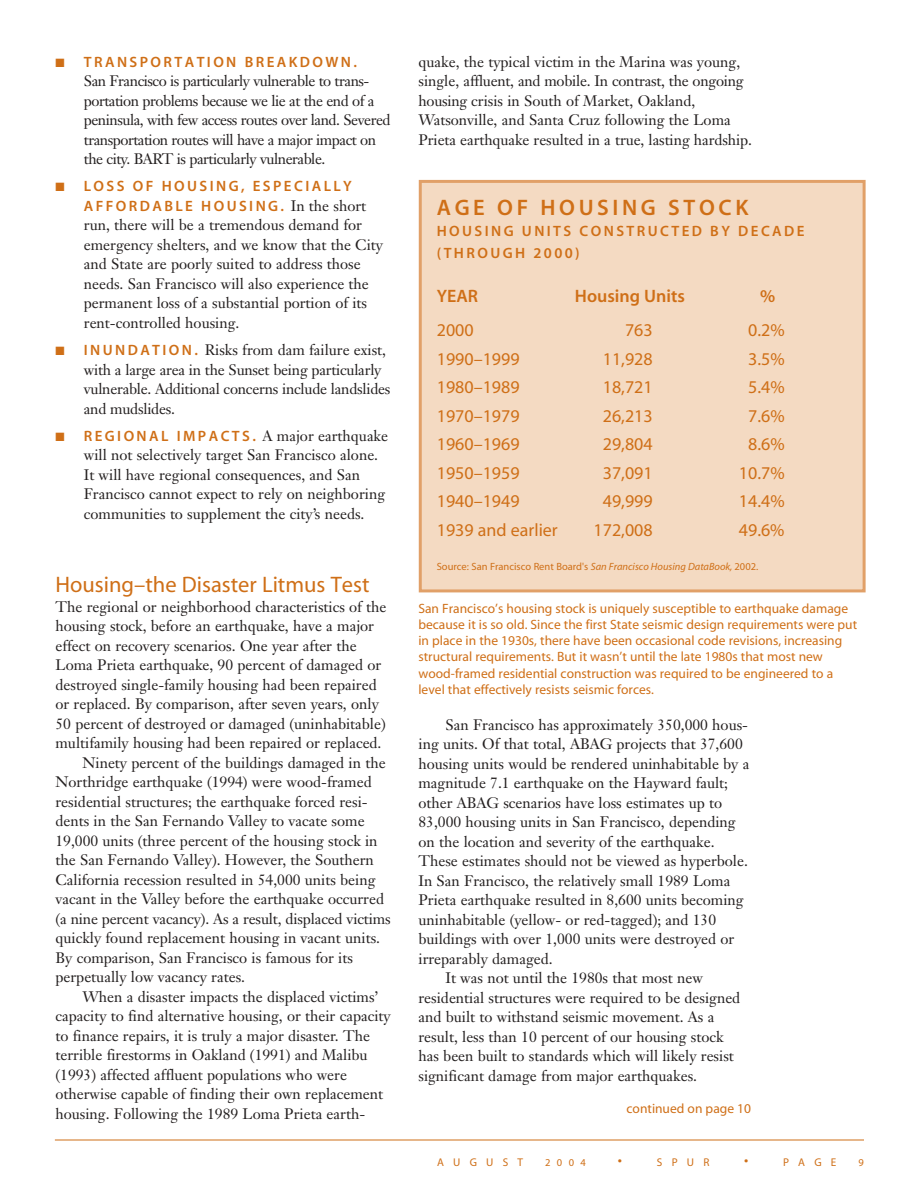
<style>
.page{position:relative;width:918px;height:1188px;background:#fff}
.page>*{position:absolute;margin:0;border:0;box-sizing:border-box;transform-origin:0 0}
.t1{font:22.5px "Myriad";color:#cf6f17}
.t2{font:600 22.5px "Myriad";letter-spacing:.16em;color:#cf6f17}
.t3{font:18px "Myriad";color:#cf6f17}
.t4{font:600 18px "Myriad";color:#cf6f17}
.t5{font:15px/19.5px "Janson Text";color:#231f1f}
.t6{font:15px/19.5px "Janson Text";letter-spacing:-.03em;color:#231f1f}
.t7{font:600 15px/19.5px "Myriad";letter-spacing:.16em;color:#cf6f17}
.t8{font:13.5px/16.2px "Myriad";color:#cf6f17}
.t9{font:11.25px "Myriad";letter-spacing:.82em;color:#cf6f17}
.t10{font:10.5px "Myriad";color:#cf6f17}
.s1{font-family:"Janson Text";font-weight:400;color:#231f1f}
.s2{color:#cf6f17}
.s3{font-family:"Myriad";font-weight:600;color:#cf6f17}
.s4{font-style:italic}
.s5{font-size:15px}
</style>
<div class="page">
<hr style="left:55px;top:1140px;width:809px;height:1px;background:#cf6f17">
<div style="left:420px;top:181px;width:444px;height:410px;background:#f4dac2"></div>
<div style="left:419px;top:180px;width:447px;height:412px;border:3px solid #e1a068"></div>
<p class="t7" style="left:56px;top:54px;width:303px">■ TRANSPORTATION BREAKDOWN.</p>
<p class="t6" style="left:84px;top:73px;width:308px">San Francisco is particularly vulnerable to trans&shy;portation problems because we lie at the end of a peninsula, with few access routes over land. Severed transportation routes will have a major impact on the city. BART is particularly vulnerable.</p>
<p class="t7" style="left:84px;top:178px;width:284px;text-indent:-28px">■ LOSS OF HOUSING, ESPECIALLY<br>AFFORDABLE HOUSING. <span class="s1">In the short</span></p>
<p class="t5" style="left:84px;top:217px;width:301px">run, there will be a tremendous demand for emergency shelters, and we know that the City and State are poorly suited to address those needs. San Francisco will also experience the permanent loss of a substantial portion of its rent-controlled housing.</p>
<p class="t5" style="left:84px;top:342px;width:308px;text-indent:-28px"><span class="s2">■</span> <span class="s3">I N U N D A T I O N .</span> Risks from dam failure exist, with a large area in the Sunset being particularly vulnerable. Additional concerns include landslides and mudslides.</p>
<p class="t7" style="left:56px;top:427px;width:334px">■ REGIONAL IMPACTS. <span class="s1">A major earthquake</span></p>
<p class="t5" style="left:84px;top:447px;width:303px">will not selectively target San Francisco alone.<br>It will have regional consequences, and San Francisco cannot expect to rely on neighboring communities to supplement the city’s needs.</p>
<h1 class="t1" style="left:56px;top:576px;width:316px">Housing–the Disaster Litmus Test</h1>
<p class="t5" style="left:56px;top:598px;width:333px">The regional or neighborhood characteristics of the</p>
<p class="t5" style="left:56px;top:618px;width:320px">housing stock, before an earthquake, have a major</p>
<p class="t5" style="left:56px;top:637px;width:303px">effect on recovery scenarios. One year after the</p>
<p class="t5" style="left:56px;top:657px;width:327px">Loma Prieta earthquake, 90 percent of damaged or</p>
<p class="t5" style="left:56px;top:676px;width:323px">destroyed single-family housing had been repaired</p>
<p class="t5" style="left:56px;top:696px;width:325px">or replaced. By comparison, after seven years, only</p>
<p class="t5" style="left:56px;top:715px;width:332px">50 percent of destroyed or damaged (uninhabitable)</p>
<p class="t5" style="left:56px;top:735px;width:328px">multifamily housing had been repaired or replaced.</p>
<p class="t5" style="left:82px;top:754px;width:305px">Ninety percent of the buildings damaged in the</p>
<p class="t5" style="left:56px;top:774px;width:318px">Northridge earthquake (1994) were wood-framed</p>
<p class="t5" style="left:56px;top:793px;width:314px">residential structures; the earthquake forced resi-</p>
<p class="t5" style="left:56px;top:813px;width:311px">dents in the San Fernando Valley to vacate some</p>
<p class="t5" style="left:56px;top:832px;width:324px">19,000 units (three percent of the housing stock in</p>
<p class="t5" style="left:56px;top:852px;width:320px">the San Fernando Valley). However, the Southern</p>
<p class="t5" style="left:56px;top:871px;width:321px">California recession resulted in 54,000 units being</p>
<p class="t5" style="left:56px;top:891px;width:330px">vacant in the Valley before the earthquake occurred</p>
<p class="t5" style="left:56px;top:910px;width:337px">(a nine percent vacancy). As a result, displaced victims</p>
<p class="t5" style="left:56px;top:930px;width:326px">quickly found replacement housing in vacant units.</p>
<p class="t5" style="left:56px;top:949px;width:299px">By comparison, San Francisco is famous for its</p>
<p class="t5" style="left:56px;top:969px;width:191px">perpetually low vacancy rates.</p>
<p class="t5" style="left:82px;top:988px;width:298px">When a disaster impacts the displaced victims’</p>
<p class="t5" style="left:56px;top:1008px;width:337px">capacity to find alternative housing, or their capacity</p>
<p class="t5" style="left:56px;top:1027px;width:316px">to finance repairs, it is truly a major disaster. The</p>
<p class="t5" style="left:56px;top:1047px;width:314px">terrible firestorms in Oakland (1991) and Malibu</p>
<p class="t5" style="left:56px;top:1066px;width:293px">(1993) affected affluent populations who were</p>
<p class="t5" style="left:56px;top:1086px;width:329px">otherwise capable of finding their own replacement</p>
<p class="t5" style="left:56px;top:1105px;width:311px">housing. Following the 1989 Loma Prieta earth-</p>
<p class="t5" style="left:418px;top:53px;width:335px">quake, the typical victim in the Marina was young, single, affluent, and mobile. In contrast, the ongoing housing crisis in South of Market, Oakland, Watsonville, and Santa Cruz following the Loma Prieta earthquake resulted in a true, lasting hardship.</p>
<h1 class="t2" style="left:437px;top:199px;width:313px">AGE OF HOUSING STOCK</h1>
<p class="t7" style="left:437px;top:222px;width:369px;line-height:21.3px">HOUSING UNITS CONSTRUCTED BY DECADE (THROUGH 2000)</p>
<p class="t4" style="left:437px;top:289px;width:43px">YEAR</p>
<p class="t4" style="left:575px;top:289px;width:111px">Housing Units</p>
<p class="t4" style="left:760px;top:289px;width:17px">%</p>
<p class="t3" style="left:437px;top:323px;width:38px">2000</p>
<p class="t3" style="left:625px;top:323px;width:29px">763</p>
<p class="t3" style="left:748px;top:323px;width:38px">0.2%</p>
<p class="t3" style="left:437px;top:352px;width:84px">1990–1999</p>
<p class="t3" style="left:603px;top:352px;width:51px">11,928</p>
<p class="t3" style="left:748px;top:352px;width:38px">3.5%</p>
<p class="t3" style="left:437px;top:380px;width:84px">1980–1989</p>
<p class="t3" style="left:603px;top:380px;width:51px">18,721</p>
<p class="t3" style="left:748px;top:380px;width:38px">5.4%</p>
<p class="t3" style="left:437px;top:409px;width:84px">1970–1979</p>
<p class="t3" style="left:603px;top:409px;width:51px">26,213</p>
<p class="t3" style="left:748px;top:409px;width:38px">7.6%</p>
<p class="t3" style="left:437px;top:437px;width:84px">1960–1969</p>
<p class="t3" style="left:603px;top:437px;width:51px">29,804</p>
<p class="t3" style="left:748px;top:437px;width:38px">8.6%</p>
<p class="t3" style="left:437px;top:466px;width:84px">1950–1959</p>
<p class="t3" style="left:603px;top:466px;width:51px">37,091</p>
<p class="t3" style="left:739px;top:466px;width:47px">10.7%</p>
<p class="t3" style="left:437px;top:494px;width:84px">1940–1949</p>
<p class="t3" style="left:603px;top:494px;width:51px">49,999</p>
<p class="t3" style="left:739px;top:494px;width:47px">14.4%</p>
<p class="t3" style="left:437px;top:523px;width:123px">1939 and earlier</p>
<p class="t3" style="left:594px;top:523px;width:61px">172,008</p>
<p class="t3" style="left:739px;top:523px;width:47px">49.6%</p>
<p class="t10" style="left:437px;top:562px;width:323px">Source: San Francisco Rent Board's <span class="s4">San Francisco Housing DataBook,</span> 2002.</p>
<p class="t8" style="left:418px;top:601px;width:440px">San Francisco’s housing stock is uniquely susceptible to earthquake damage because it is so old. Since the first State seismic design requirements were put in place in the 1930s, there have been occasional code revisions, increasing structural requirements. But it wasn’t until the late 1980s that most new wood-framed residential construction was required to be engineered to a level that effectively resists seismic forces.</p>
<p class="t5" style="left:446px;top:716px;width:304px">San Francisco has approximately 350,000 hous-</p>
<p class="t5" style="left:418px;top:736px;width:326px">ing units. Of that total, ABAG projects that 37,600</p>
<p class="t5" style="left:418px;top:755px;width:332px">housing units would be rendered uninhabitable by a</p>
<p class="t5" style="left:418px;top:775px;width:311px">magnitude 7.1 earthquake on the Hayward fault;</p>
<p class="t5" style="left:418px;top:794px;width:305px">other ABAG scenarios have loss estimates up to</p>
<p class="t5" style="left:418px;top:814px;width:319px">83,000 housing units in San Francisco, depending</p>
<p class="t5" style="left:418px;top:833px;width:298px">on the location and severity of the earthquake.</p>
<p class="t5" style="left:418px;top:853px;width:331px">These estimates should not be viewed as hyperbole.</p>
<p class="t5" style="left:418px;top:872px;width:313px">In San Francisco, the relatively small 1989 Loma</p>
<p class="t5" style="left:418px;top:892px;width:327px">Prieta earthquake resulted in 8,600 units becoming</p>
<p class="t5" style="left:418px;top:911px;width:299px">uninhabitable (yellow- or red-tagged); and 130</p>
<p class="t5" style="left:418px;top:931px;width:317px">buildings with over 1,000 units were destroyed or</p>
<p class="t5" style="left:418px;top:950px;width:136px">irreparably damaged.</p>
<p class="t5" style="left:446px;top:970px;width:259px">It was not until the 1980s that most new</p>
<p class="t5" style="left:418px;top:989px;width:323px">residential structures were required to be designed</p>
<p class="t5" style="left:418px;top:1009px;width:297px">and built to withstand seismic movement. As a</p>
<p class="t5" style="left:418px;top:1028px;width:307px">result, less than 10 percent of our housing stock</p>
<p class="t5" style="left:418px;top:1048px;width:317px">has been built to standards which will likely resist</p>
<p class="t5" style="left:418px;top:1067px;width:280px">significant damage from major earthquakes.</p>
<p class="t8" style="left:627px;top:1102px;width:126px">continued on page 10</p>
<p class="t9" style="left:437px;top:1158px;width:88px">AUGUST</p>
<p class="t10" style="left:545px;top:1159px;width:42px">2004</p>
<p class="t9" style="left:618px;top:1158px;width:93px"><span class="s5">•</span> SPUR</p>
<p class="t9" style="left:744px;top:1158px;width:94px"><span class="s5">•</span> PAGE</p>
<p class="t10" style="left:858px;top:1159px;width:7px">9</p>
</div>
